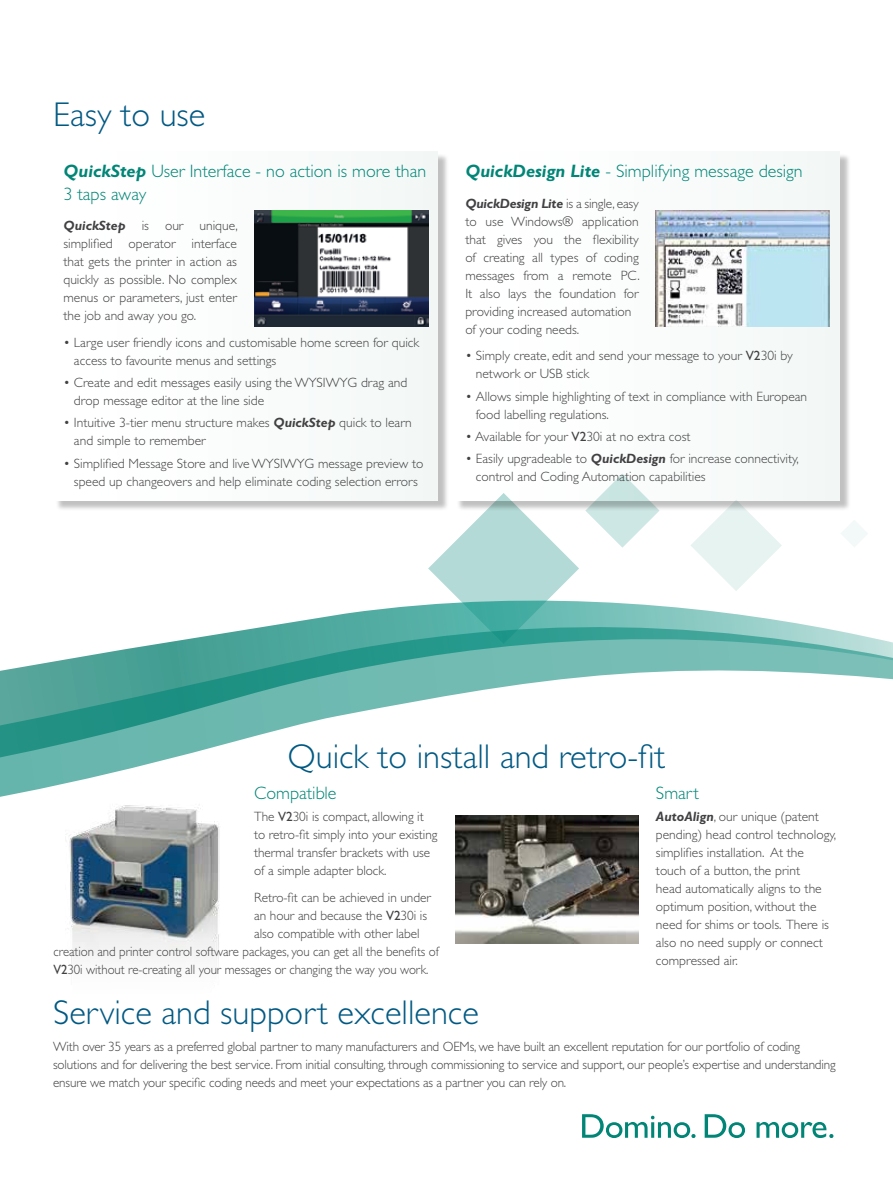
<style>
.page{position:relative;width:893px;height:1191px;background:#fff}
.page>*{position:absolute;margin:0;border:0;box-sizing:border-box;transform-origin:0 0}
.t1{font:300 34.5px "Gill Sans Std";color:#005983}
.t2{font:300 18px/22.5px "Gill Sans Std";color:#008576}
.t3{font:300 13.5px/18px "Gill Sans Std";color:#414042}
.t4{font:300 13.5px "Gill Sans Std";color:#414042;scale:.95 1}
.s1{font-weight:700;font-style:italic}
.s2{font-weight:400}
</style>
<div class="page">
<svg style="left:582px;top:1114px;width:251px;height:24px"></svg>
<svg style="left:691px;top:511px;width:91px;height:47px"></svg>
<svg style="left:439px;top:511px;width:130px;height:47px"></svg>
<svg style="left:841px;top:520px;width:27px;height:27px"></svg>
<svg style="left:428px;top:558px;width:341px;height:30px"></svg>
<svg style="left:0;top:588px;width:893px;height:228px"></svg>
<svg style="left:586px;top:511px;width:73px;height:36px"></svg>
<img style="left:66px;top:795px;width:159px;height:173px">
<img style="left:455px;top:816px;width:184px;height:127px">
<div style="left:55px;top:153px;width:394px;height:358px;background:#000;opacity:.25"></div>
<div style="left:53px;top:151px;width:385px;height:350px;background:#fbfdfc"></div>
<img style="left:254px;top:210px;width:174px;height:116px">
<div style="left:457px;top:153px;width:394px;height:358px;background:#000;opacity:.25"></div>
<div style="left:455px;top:151px;width:385px;height:350px;background:#fbfdfc"></div>
<img style="left:656px;top:210px;width:173px;height:116px">
<h1 class="t1" style="left:53px;top:95px;width:154px">Easy to use</h1>
<h2 class="t2" style="left:63px;top:160px;width:364px"><span class="s1">QuickStep</span> User Interface - no action is more than<br>3 taps away</h2>
<p class="t3" style="left:63px;top:217px;width:176px;text-align:justify"><span class="s1">QuickStep</span> is our unique, simplified operator interface that gets the printer in action as quickly as possible. No complex menus or parameters, just enter the job and away you go.</p>
<p class="t3" style="left:74px;top:333px;width:347px;text-indent:-11px">• Large user friendly icons and customisable home screen for quick access to favourite menus and settings</p>
<p class="t3" style="left:74px;top:374px;width:335px;text-indent:-11px">• Create and edit messages easily using the WYSIWYG drag and drop message editor at the line side</p>
<p class="t3" style="left:74px;top:414px;width:339px;text-indent:-11px">• Intuitive 3-tier menu structure makes <span class="s1">QuickStep</span> quick to learn and simple to remember</p>
<p class="t3" style="left:63px;top:454px;width:362px;text-align:center">• Simplified Message Store and live WYSIWYG message preview to speed up changeovers and help eliminate coding selection errors</p>
<h2 class="t2" style="left:465px;top:160px;width:339px"><span class="s1">QuickDesign Lite</span> - Simplifying message design</h2>
<p class="t3" style="left:465px;top:194px;width:176px"><span class="s1">QuickDesign Lite</span> is a single, easy to use Windows® application that gives you the flexibility of creating all types of coding messages from a remote PC.<br>It also lays the foundation for providing increased automation of your coding needs.</p>
<p class="t3" style="left:476px;top:347px;width:318px;text-indent:-11px">• Simply create, edit and send your message to your <span class="s2">V2</span>30i by network or USB stick</p>
<p class="t3" style="left:476px;top:387px;width:333px;text-indent:-11px">• Allows simple highlighting of text in compliance with European food labelling regulations.</p>
<p class="t3" style="left:465px;top:427px;width:227px">• Available for your <span class="s2">V2</span>30i at no extra cost</p>
<p class="t3" style="left:476px;top:450px;width:325px;text-indent:-11px">• Easily upgradeable to <span class="s1">QuickDesign</span> for increase connectivity, control and Coding Automation capabilities</p>
<h1 class="t1" style="left:287px;top:737px;width:379px">Quick to install and retro-fit</h1>
<h2 class="t2" style="left:254px;top:782px;width:84px">Compatible</h2>
<p class="t3" style="left:254px;top:808px;width:185px">The <span class="s2">V2</span>30i is compact, allowing it to retro-fit simply into your existing thermal transfer brackets with use of a simple adapter block.</p>
<p class="t3" style="left:254px;top:888px;width:178px">Retro-fit can be achieved in under</p>
<p class="t3" style="left:254px;top:906px;width:174px">an hour and because the <span class="s2">V2</span>30i is</p>
<p class="t3" style="left:254px;top:924px;width:167px">also compatible with other label</p>
<p class="t4" style="left:53px;top:944px;width:407px">creation and printer control software packages, you can get all the benefits of</p>
<p class="t4" style="left:53px;top:962px;width:396px"><span class="s2">V2</span>30i without re-creating all your messages or changing the way you work.</p>
<h2 class="t2" style="left:656px;top:782px;width:44px">Smart</h2>
<p class="t3" style="left:656px;top:808px;width:182px"><span class="s1">AutoAlign</span>, our unique (patent pending) head control technology, simplifies installation. At the touch of a button, the print<br>head automatically aligns to the optimum position, without the need for shims or tools. There is also no need supply or connect compressed air.</p>
<h1 class="t1" style="left:53px;top:993px;width:427px">Service and support excellence</h1>
<p class="t3" style="left:53px;top:1037px;width:784px">With over 35 years as a preferred global partner to many manufacturers and OEMs, we have built an excellent reputation for our portfolio of coding solutions and for delivering the best service. From initial consulting, through commissioning to service and support, our people’s expertise and understanding ensure we match your specific coding needs and meet your expectations as a partner you can rely on.</p>
</div>
